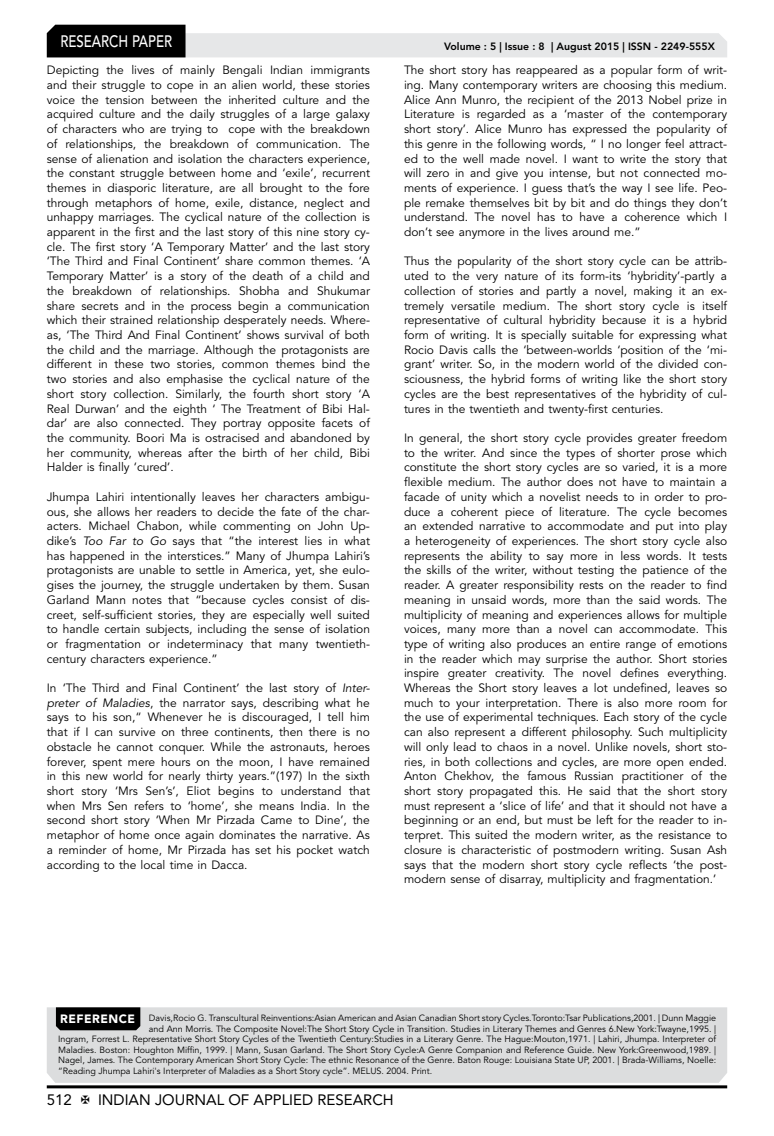
<style>
.page{position:relative;width:774px;height:1136px;background:#fff}
.page>*{position:absolute;margin:0;border:0;box-sizing:border-box;transform-origin:0 0}
.t1{font:500 16.5px "Avenir LT Std";color:#fff;scale:.8 1}
.t2{font:15px "Avenir LT Std";color:#000}
.t3{font:12px/14.7px "Avenir LT Std";color:#000;text-align:justify}
.t4{font:800 10.5px "Avenir LT Std";color:#000}
.t5{font:9px "Avenir LT Std";color:#000}
.s1{font-style:italic}
.s2{font-weight:900;font-size:12px;color:#fff}
</style>
<div class="page">
<hr style="left:47px;top:1085px;width:680px;height:3px;background:#000">
<svg style="left:47px;top:25px;width:680px;height:32px"></svg>
<div style="left:47px;top:1007px;width:680px;height:75px;background:#dcddde"></div>
<div style="left:56px;top:1007px;width:84px;height:23px;background:#000"></div>
<h1 class="t1" style="left:60px;top:32px;width:139px">RESEARCH PAPER</h1>
<p class="t3" style="left:47px;top:63px;width:325px">Depicting the lives of mainly Bengali Indian immigrants and their struggle to cope in an alien world, these stories voice the tension between the inherited culture and the acquired culture and the daily struggles of a large galaxy of characters who are trying to cope with the breakdown of relationships, the breakdown of communication. The sense of alienation and isolation the characters experience, the constant struggle between home and ‘exile’, recurrent themes in diasporic literature, are all brought to the fore through metaphors of home, exile, distance, neglect and unhappy marriages. The cyclical nature of the collection is apparent in the first and the last story of this nine story cy&shy;cle. The first story ‘A Temporary Matter’ and the last story ‘The Third and Final Continent’ share common themes. ‘A Temporary Matter’ is a story of the death of a child and the breakdown of relationships. Shobha and Shukumar share secrets and in the process begin a communication which their strained relationship desperately needs. Where&shy;as, ‘The Third And Final Continent’ shows survival of both the child and the marriage. Although the protagonists are different in these two stories, common themes bind the two stories and also emphasise the cyclical nature of the short story collection. Similarly, the fourth short story ‘A Real Durwan’ and the eighth ‘ The Treatment of Bibi Hal&shy;dar’ are also connected. They portray opposite facets of the community. Boori Ma is ostracised and abandoned by her community, whereas after the birth of her child, Bibi Halder is finally ‘cured’.</p>
<p class="t3" style="left:47px;top:489px;width:325px">Jhumpa Lahiri intentionally leaves her characters ambigu&shy;ous, she allows her readers to decide the fate of the char&shy;acters. Michael Chabon, while commenting on John Up&shy;dike’s <span class="s1">Too Far to Go</span> says that “the interest lies in what has happened in the interstices.” Many of Jhumpa Lahiri’s protagonists are unable to settle in America, yet, she eulo&shy;gises the journey, the struggle undertaken by them. Susan Garland Mann notes that “because cycles consist of dis&shy;creet, self-sufficient stories, they are especially well suited to handle certain subjects, including the sense of isolation or fragmentation or indeterminacy that many twentieth&shy;century characters experience.”</p>
<p class="t3" style="left:47px;top:680px;width:325px">In ‘The Third and Final Continent’ the last story of <span class="s1">Inter&shy;preter of Maladies</span>, the narrator says, describing what he says to his son,“ Whenever he is discouraged, I tell him that if I can survive on three continents, then there is no obstacle he cannot conquer. While the astronauts, heroes forever, spent mere hours on the moon, I have remained in this new world for nearly thirty years.”(197) In the sixth short story ‘Mrs Sen’s’, Eliot begins to understand that when Mrs Sen refers to ‘home’, she means India. In the second short story ‘When Mr Pirzada Came to Dine’, the metaphor of home once again dominates the narrative. As a reminder of home, Mr Pirzada has set his pocket watch according to the local time in Dacca.</p>
<p class="t4" style="left:444px;top:41px;width:272px">Volume : 5 | Issue : 8 | August 2015 | ISSN - 2249-555X</p>
<p class="t3" style="left:404px;top:63px;width:325px">The short story has reappeared as a popular form of writ&shy;ing. Many contemporary writers are choosing this medium.<br>Alice Ann Munro, the recipient of the 2013 Nobel prize in Literature is regarded as a ‘master of the contemporary short story’. Alice Munro has expressed the popularity of this genre in the following words, “ I no longer feel attract&shy;ed to the well made novel. I want to write the story that will zero in and give you intense, but not connected mo&shy;ments of experience. I guess that’s the way I see life. Peo&shy;ple remake themselves bit by bit and do things they don’t understand. The novel has to have a coherence which I don’t see anymore in the lives around me.”</p>
<p class="t3" style="left:404px;top:254px;width:325px">Thus the popularity of the short story cycle can be attrib&shy;uted to the very nature of its form-its ‘hybridity’-partly a collection of stories and partly a novel, making it an ex&shy;tremely versatile medium. The short story cycle is itself representative of cultural hybridity because it is a hybrid form of writing. It is specially suitable for expressing what Rocio Davis calls the ‘between-worlds ‘position of the ‘mi&shy;grant’ writer. So, in the modern world of the divided con&shy;sciousness, the hybrid forms of writing like the short story cycles are the best representatives of the hybridity of cul&shy;tures in the twentieth and twenty-first centuries.</p>
<p class="t3" style="left:404px;top:431px;width:325px">In general, the short story cycle provides greater freedom to the writer. And since the types of shorter prose which constitute the short story cycles are so varied, it is a more flexible medium. The author does not have to maintain a facade of unity which a novelist needs to in order to pro&shy;duce a coherent piece of literature. The cycle becomes an extended narrative to accommodate and put into play a heterogeneity of experiences. The short story cycle also represents the ability to say more in less words. It tests the skills of the writer, without testing the patience of the reader. A greater responsibility rests on the reader to find meaning in unsaid words, more than the said words. The multiplicity of meaning and experiences allows for multiple voices, many more than a novel can accommodate. This type of writing also produces an entire range of emotions in the reader which may surprise the author. Short stories inspire greater creativity. The novel defines everything.<br>Whereas the Short story leaves a lot undefined, leaves so much to your interpretation. There is also more room for the use of experimental techniques. Each story of the cycle can also represent a different philosophy. Such multiplicity will only lead to chaos in a novel. Unlike novels, short sto&shy;ries, in both collections and cycles, are more open ended.<br>Anton Chekhov, the famous Russian practitioner of the short story propagated this. He said that the short story must represent a ‘slice of life’ and that it should not have a beginning or an end, but must be left for the reader to in&shy;terpret. This suited the modern writer, as the resistance to closure is characteristic of postmodern writing. Susan Ash says that the modern short story cycle reflects ‘the post&shy;modern sense of disarray, multiplicity and fragmentation.’</p>
<p class="t5" style="left:60px;top:1012px;width:657px"><span class="s2">REFERENCE</span> Davis,Rocio G. Transcultural Reinventions:Asian American and Asian Canadian Short story Cycles.Toronto:Tsar Publications,2001. | Dunn Maggie</p>
<p class="t5" style="left:149px;top:1023px;width:569px">and Ann Morris. The Composite Novel:The Short Story Cycle in Transition. Studies in Literary Themes and Genres 6.New York:Twayne,1995. |</p>
<p class="t5" style="left:58px;top:1033px;width:659px">Ingram, Forrest L. Representative Short Story Cycles of the Twentieth Century:Studies in a Literary Genre. The Hague:Mouton,1971. | Lahiri, Jhumpa. Interpreter of</p>
<p class="t5" style="left:58px;top:1044px;width:659px">Maladies. Boston: Houghton Miffin, 1999. | Mann, Susan Garland. The Short Story Cycle:A Genre Companion and Reference Guide. New York:Greenwood,1989. |</p>
<p class="t5" style="left:58px;top:1054px;width:660px">Nagel, James. The Contemporary American Short Story Cycle: The ethnic Resonance of the Genre. Baton Rouge: Louisiana State UP, 2001. | Brada-Williams, Noelle:</p>
<p class="t5" style="left:58px;top:1065px;width:376px">“Reading Jhumpa Lahiri's Interpreter of Maladies as a Short Story cycle”. MELUS. 2004. Print.</p>
<p class="t2" style="left:47px;top:1090px;width:27px">512</p>
<p class="t2" style="left:98px;top:1090px;width:297px">INDIAN JOURNAL OF APPLIED RESEARCH</p>
</div>
